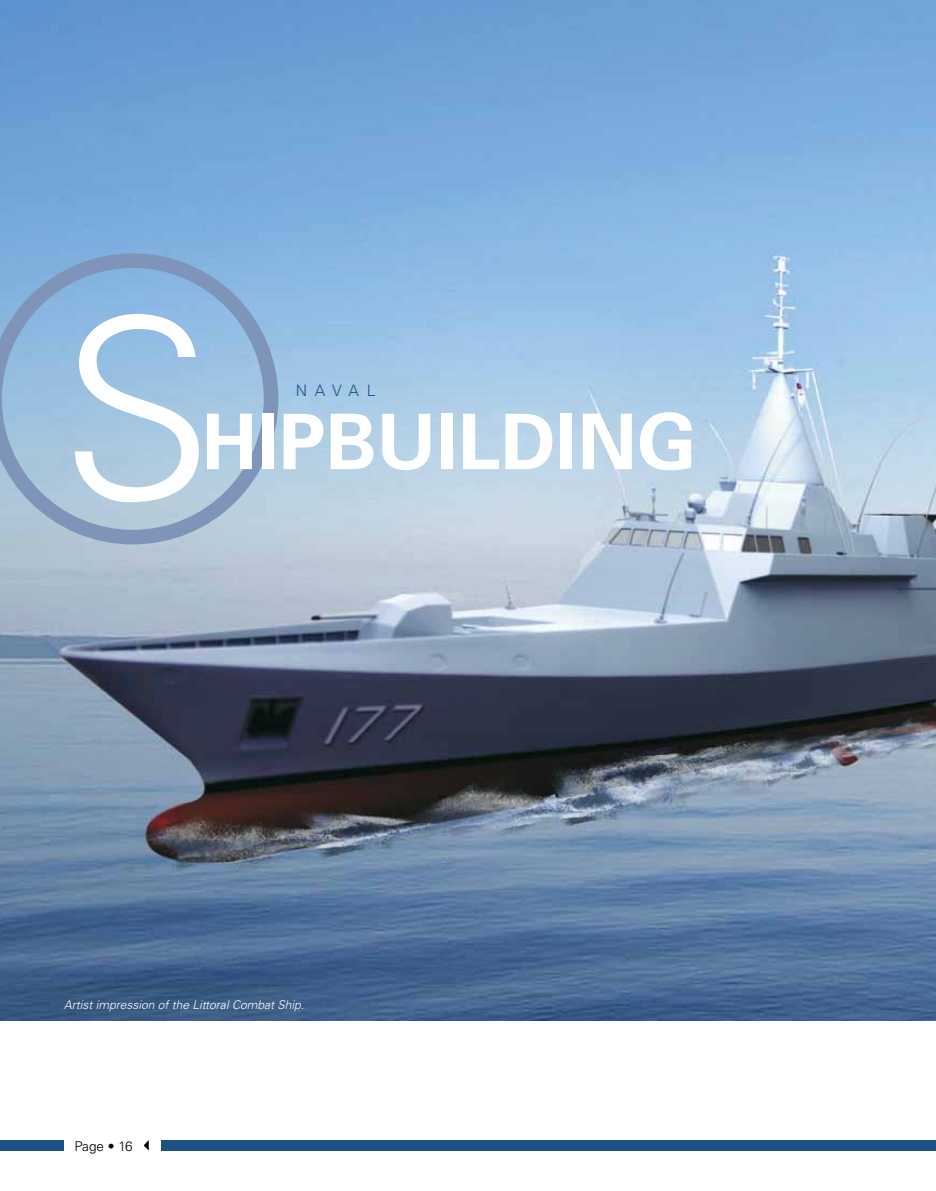
<style>
.page{position:relative;width:936px;height:1191px;background:#fff}
.page>*{position:absolute;margin:0;border:0;box-sizing:border-box;transform-origin:0 0}
.t1{font:300 250.35px "Univers";color:#fff}
.t2{font:700 76.8px "Univers";color:#fff}
.t3{font:300 15.75px "Univers";letter-spacing:.465em;color:#1c5384}
.t4{font:300 13.5px "Univers";letter-spacing:-.015em;color:#000}
.t5{font:italic 300 12px "Univers";color:#fff}
</style>
<div class="page">
<img style="left:0;top:0;width:935px;height:1020px">
<svg style="left:0;top:253px;width:278px;height:291px;background:#99bada"></svg>
<svg style="left:144px;top:1140px;width:5px;height:10px"></svg>
<div style="left:162px;top:1140px;width:773px;height:10px;background:#1c5384"></div>
<div style="left:0;top:1140px;width:64px;height:10px;background:#1c5384"></div>
<h1 class="t1" style="left:60px;top:259px;width:155px">S</h1>
<h3 class="t3" style="left:296px;top:381px;width:81px">NAVAL</h3>
<h2 class="t2" style="left:202px;top:397px;width:496px">HIPBUILDING</h2>
<p class="t5" style="left:64px;top:997px;width:242px">Artist impression of the Littoral Combat Ship.</p>
<p class="t4" style="left:74px;top:1137px;width:60px">Page • 16</p>
</div>
